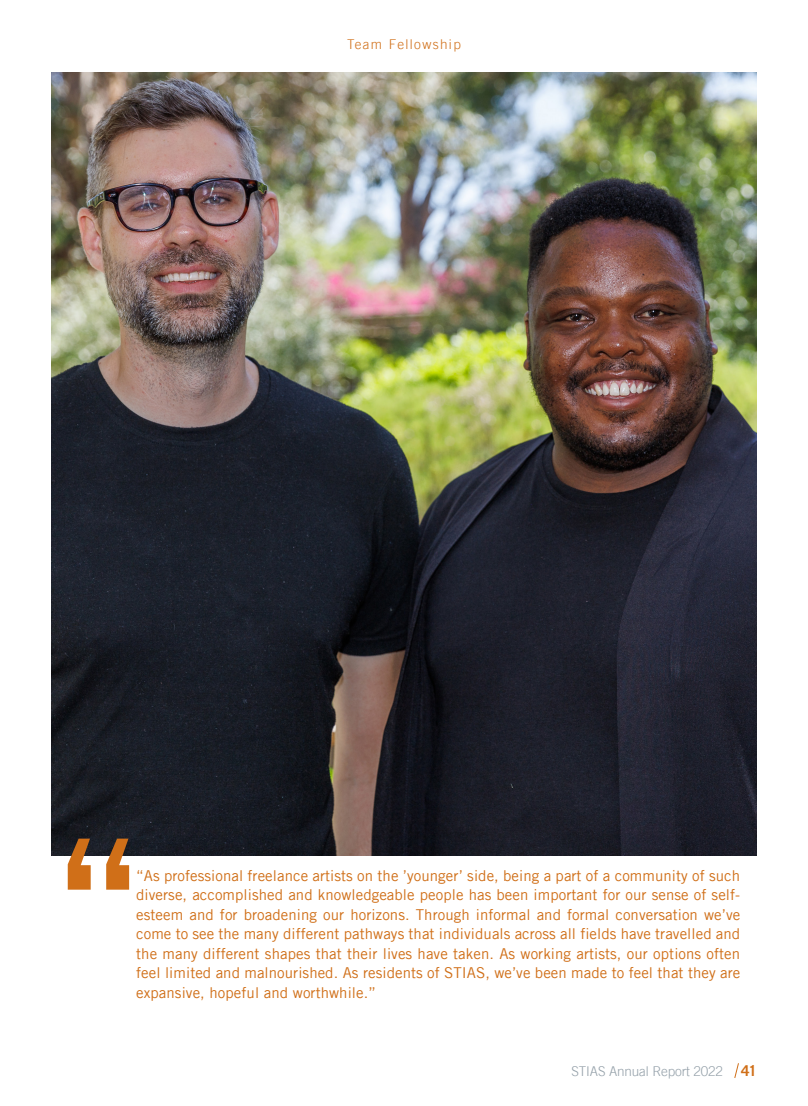
<style>
.page{position:relative;width:808px;height:1106px;background:#fff}
.page>*{position:absolute;margin:0;border:0;box-sizing:border-box;transform-origin:0 0}
.t1{font:15px/19.5px "Trade Gothic LT";letter-spacing:.005em;color:#d06f18;text-align:justify}
.t2{font:300 13.5px "Trade Gothic LT";letter-spacing:-.01em;color:#94a0a9}
.t3{font:300 13.5px "Trade Gothic LT";letter-spacing:.1em;color:#d06f18}
.s1{font-weight:700;font-size:15px;color:#d06f18}
</style>
<div class="page">
<svg style="left:734px;top:1063px;width:5px;height:15px"></svg>
<img style="left:51px;top:72px;width:706px;height:783px">
<svg style="left:68px;top:838px;width:61px;height:51px"></svg>
<p class="t3" style="left:347px;top:36px;width:115px">Team Fellowship</p>
<p class="t1" style="left:136px;top:865px;width:605px">“As professional freelance artists on the ’younger’ side, being a part of a community of such diverse, accomplished and knowledgeable people has been important for our sense of self&shy;esteem and for broadening our horizons. Through informal and formal conversation we’ve come to see the many different pathways that individuals across all fields have travelled and the many different shapes that their lives have taken. As working artists, our options often feel limited and malnourished. As residents of STIAS, we’ve been made to feel that they are expansive, hopeful and worthwhile.”</p>
<p class="t2" style="left:571px;top:1063px;width:187px">STIAS Annual Report 2022 <span class="s1">41</span></p>
</div>
